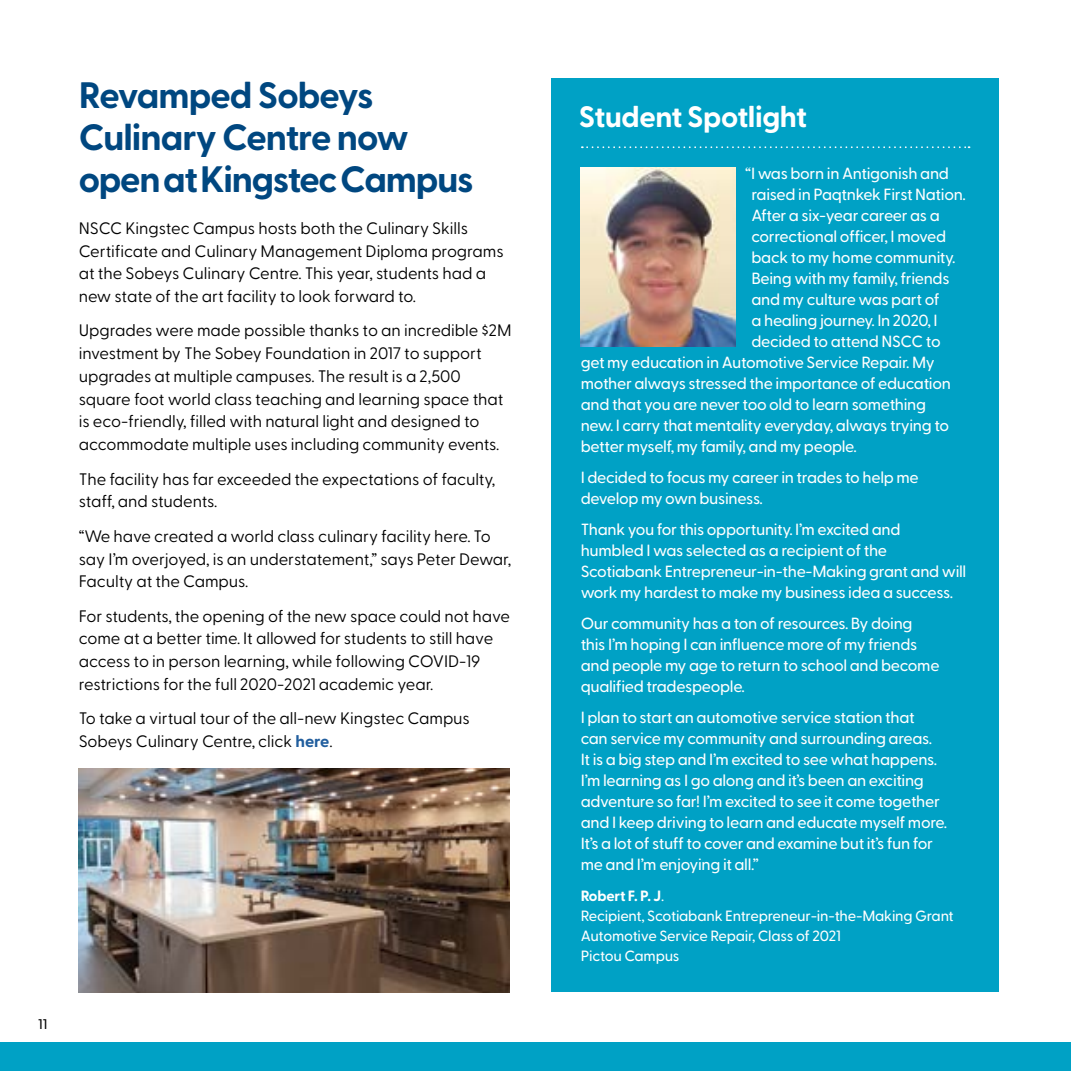
<style>
.page{position:relative;width:1071px;height:1071px;background:#fff}
.page>*{position:absolute;margin:0;border:0;box-sizing:border-box;transform-origin:0 0}
._2021_Heads{font:700 36.75px/42px "Greycliff CF";letter-spacing:-.035em;color:#004780}
.CFS_Body{font:700 29.57px "Greycliff CF";letter-spacing:-.015em;color:#fff}
._2021_Body{font:16.62px/22.8px "Greycliff CF";letter-spacing:-.005em;color:#000}
._2021_Spotlight{font:500 16.1px/21px "Greycliff CF";letter-spacing:-.02em;color:#fff}
.CFS_Body-2{font:500 14.88px/20.1px "Greycliff CF";letter-spacing:-.015em;color:#fff}
.t1{font:500 14px "Greycliff CF";color:#000}
.s1{font-weight:700;color:#215e9e}
.s2{font-weight:700}
</style>
<div class="page">
<div style="left:0;top:1042px;width:1071px;height:29px;background:#00a1c5"></div>
<img style="left:79px;top:769px;width:431px;height:223px">
<div style="left:551px;top:79px;width:448px;height:913px;background:#00a1c5"></div>
<img style="left:581px;top:168px;width:155px;height:179px">
<svg style="left:582px;top:146px;width:388px;height:2px"></svg>
<p class="_2021_Heads" style="left:79px;top:75px;width:396px">Revamped Sobeys<br>Culinary Centre now open at Kingstec Campus</p>
<p class="_2021_Body" style="left:79px;top:217px;width:427px">NSCC Kingstec Campus hosts both the Culinary Skills Certificate and Culinary Management Diploma programs at the Sobeys Culinary Centre. This year, students had a new state of the art facility to look forward to.</p>
<p class="_2021_Body" style="left:79px;top:319px;width:434px">Upgrades were made possible thanks to an incredible $2M investment by The Sobey Foundation in 2017 to support upgrades at multiple campuses. The result is a 2,500 square foot world class teaching and learning space that is eco-friendly, filled with natural light and designed to accommodate multiple uses including community events.</p>
<p class="_2021_Body" style="left:79px;top:468px;width:418px">The facility has far exceeded the expectations of faculty, staff, and students.</p>
<p class="_2021_Body" style="left:79px;top:525px;width:434px">“We have created a world class culinary facility here. To say I’m overjoyed, is an understatement,” says Peter Dewar,<br>Faculty at the Campus.</p>
<p class="_2021_Body" style="left:79px;top:605px;width:433px">For students, the opening of the new space could not have come at a better time. It allowed for students to still have access to in person learning, while following COVID-19 restrictions for the full 2020-2021 academic year.</p>
<p class="_2021_Body" style="left:79px;top:707px;width:393px">To take a virtual tour of the all-new Kingstec Campus<br>Sobeys Culinary Centre, click <span class="s1">here</span>.</p>
<p class="t1" style="left:38px;top:1016px;width:10px">11</p>
<p class="CFS_Body" style="left:579px;top:99px;width:229px">Student Spotlight</p>
<p class="_2021_Spotlight" style="left:745px;top:163px;width:205px">“I was born in Antigonish and</p>
<p class="_2021_Spotlight" style="left:751px;top:184px;width:216px">raised in Paqtnkek First Nation.</p>
<p class="_2021_Spotlight" style="left:751px;top:205px;width:190px">After a six-year career as a</p>
<p class="_2021_Spotlight" style="left:751px;top:226px;width:196px">correctional officer, I moved</p>
<p class="_2021_Spotlight" style="left:751px;top:247px;width:206px">back to my home community.</p>
<p class="_2021_Spotlight" style="left:751px;top:268px;width:200px">Being with my family, friends</p>
<p class="_2021_Spotlight" style="left:751px;top:289px;width:190px">and my culture was part of</p>
<p class="_2021_Spotlight" style="left:751px;top:310px;width:188px">a healing journey. In 2020, I</p>
<p class="_2021_Spotlight" style="left:751px;top:331px;width:191px">decided to attend NSCC to</p>
<p class="_2021_Spotlight" style="left:581px;top:352px;width:356px">get my education in Automotive Service Repair. My</p>
<p class="_2021_Spotlight" style="left:581px;top:373px;width:372px">mother always stressed the importance of education</p>
<p class="_2021_Spotlight" style="left:581px;top:394px;width:347px">and that you are never too old to learn something</p>
<p class="_2021_Spotlight" style="left:581px;top:415px;width:370px">new. I carry that mentality everyday, always trying to</p>
<p class="_2021_Spotlight" style="left:581px;top:436px;width:278px">better myself, my family, and my people.</p>
<p class="_2021_Spotlight" style="left:581px;top:467px;width:340px">I decided to focus my career in trades to help me develop my own business.</p>
<p class="_2021_Spotlight" style="left:581px;top:519px;width:387px">Thank you for this opportunity. I’m excited and humbled I was selected as a recipient of the Scotiabank Entrepreneur-in-the-Making grant and will work my hardest to make my business idea a success.</p>
<p class="_2021_Spotlight" style="left:581px;top:613px;width:360px">Our community has a ton of resources. By doing this I’m hoping I can influence more of my friends and people my age to return to school and become qualified tradespeople.</p>
<p class="_2021_Spotlight" style="left:581px;top:707px;width:368px">I plan to start an automotive service station that<br>can service my community and surrounding areas.<br>It is a big step and I’m excited to see what happens.<br>I’m learning as I go along and it’s been an exciting adventure so far! I’m excited to see it come together and I keep driving to learn and educate myself more.<br>It’s a lot of stuff to cover and examine but it’s fun for me and I’m enjoying it all.”</p>
<p class="CFS_Body-2" style="left:581px;top:885px;width:375px"><span class="s2">Robert F. P. J</span>.<br>Recipient, Scotiabank Entrepreneur-in-the-Making Grant<br>Automotive Service Repair, Class of 2021<br>Pictou Campus</p>
</div>
